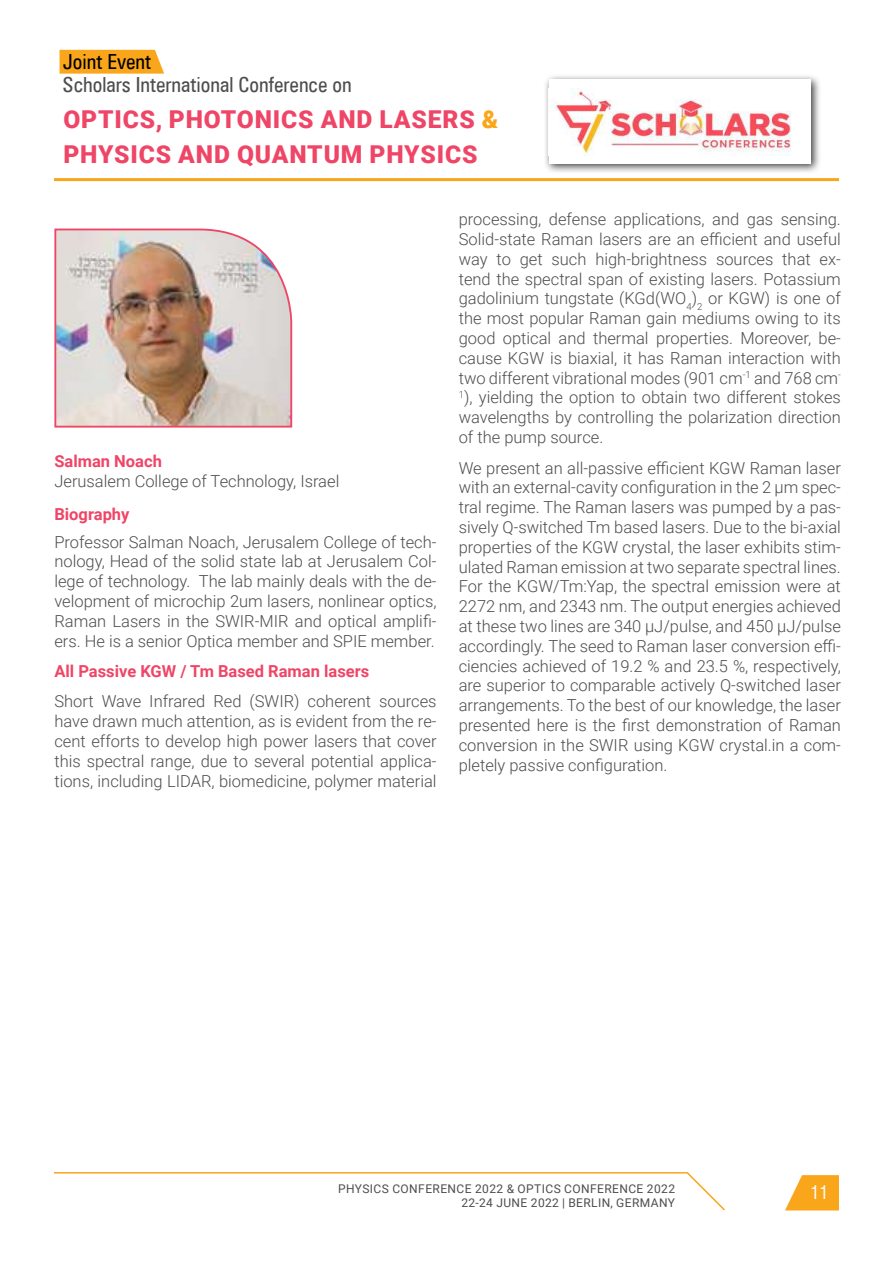
<style>
.page{position:relative;width:893px;height:1263px;background:#fff}
.page>*{position:absolute;margin:0;border:0;box-sizing:border-box;transform-origin:0 0}
.t1{font:900 24.6px/35.5px "Roboto";letter-spacing:.035em;color:#ef4566}
.t2{font:condensed 20.85px "Zurich BT";color:#4d4d4f}
.t3{font:condensed 20.85px "Zurich BT";color:#000}
.t4{font:condensed 18px "Swiss 721 BT";color:#fff}
.t5{font:300 16.5px/19.8px "Roboto";color:#4d4d4f;text-align:justify}
.t6{font:700 16.5px "Roboto";color:#ef4566}
.t7{font:12px/14.4px "Roboto";letter-spacing:.035em;color:#4d4d4f;text-align:right}
.s1{color:#faa61a}
</style>
<div class="page">
<svg style="left:60px;top:50px;width:104px;height:24px;background:#faab27"></svg>
<div style="left:543px;top:74px;width:279px;height:101px;background:#000;opacity:.75"></div>
<div style="left:549px;top:79px;width:261px;height:84px;background:#fff"></div>
<svg style="left:785px;top:1175px;width:54px;height:35px"></svg>
<img style="left:553px;top:88px;width:238px;height:68px">
<svg style="left:54px;top:1172px;width:671px;height:39px"></svg>
<hr style="left:54px;top:178px;width:785px;height:3px;background:#faa61a">
<img style="left:54px;top:228px;width:239px;height:200px">
<p class="t3" style="left:63px;top:49px;width:90px">Joint Event</p>
<p class="t2" style="left:63px;top:72px;width:290px">Scholars International Conference on</p>
<h1 class="t1" style="left:63px;top:100px;width:437px">OPTICS, PHOTONICS AND LASERS <span class="s1">&amp;<br></span>PHYSICS AND QUANTUM PHYSICS</h1>
<p class="t6" style="left:54px;top:450px;width:109px">Salman Noach</p>
<p class="t5" style="left:54px;top:471px;width:286px">Jerusalem College of Technology, Israel</p>
<p class="t6" style="left:54px;top:502px;width:77px">Biography</p>
<p class="t5" style="left:54px;top:531px;width:384px">Professor Salman Noach, Jerusalem College of tech&shy;nology, Head of the solid state lab at Jerusalem Col&shy;lege of technology. The lab mainly deals with the de&shy;velopment of microchip 2um lasers, nonlinear optics, Raman Lasers in the SWIR-MIR and optical amplifi&shy;ers. He is a senior Optica member and SPIE member.</p>
<p class="t6" style="left:54px;top:659px;width:316px">All Passive KGW / Tm Based Raman lasers</p>
<p class="t5" style="left:54px;top:691px;width:384px">Short Wave Infrared Red (SWIR) coherent sources have drawn much attention, as is evident from the re&shy;cent efforts to develop high power lasers that cover this spectral range, due to several potential applica&shy;tions, including LIDAR, biomedicine, polymer material</p>
<p class="t5" style="left:459px;top:209px;width:384px">processing, defense applications, and gas sensing.<br>Solid-state Raman lasers are an efficient and useful way to get such high-brightness sources that ex&shy;tend the spectral span of existing lasers. Potassium gadolinium tungstate (KGd(WO<sub>4</sub>)<sub>2</sub> or KGW) is one of the most popular Raman gain mediums owing to its good optical and thermal properties. Moreover, be&shy;cause KGW is biaxial, it has Raman interaction with two different vibrational modes (901 cm<sup>-1</sup> and 768 cm<sup>-1</sup>), yielding the option to obtain two different stokes wavelengths by controlling the polarization direction of the pump source.</p>
<p class="t5" style="left:459px;top:457px;width:384px">We present an all-passive efficient KGW Raman laser with an external-cavity configuration in the 2 μm spec&shy;tral regime. The Raman lasers was pumped by a pas&shy;sively Q-switched Tm based lasers. Due to the bi-axial properties of the KGW crystal, the laser exhibits stim&shy;ulated Raman emission at two separate spectral lines.<br>For the KGW/Tm:Yap, the spectral emission were at 2272 nm, and 2343 nm. The output energies achieved at these two lines are 340 μJ/pulse, and 450 μJ/pulse accordingly. The seed to Raman laser conversion effi&shy;ciencies achieved of 19.2 % and 23.5 %, respectively, are superior to comparable actively Q-switched laser arrangements. To the best of our knowledge, the laser presented here is the first demonstration of Raman conversion in the SWIR using KGW crystal.in a com&shy;pletely passive configuration.</p>
<p class="t7" style="left:338px;top:1181px;width:338px">PHYSICS CONFERENCE 2022 &amp; OPTICS CONFERENCE 2022<br>22-24 JUNE 2022 | BERLIN, GERMANY</p>
<p class="t4" style="left:810px;top:1181px;width:19px">11</p>
</div>
